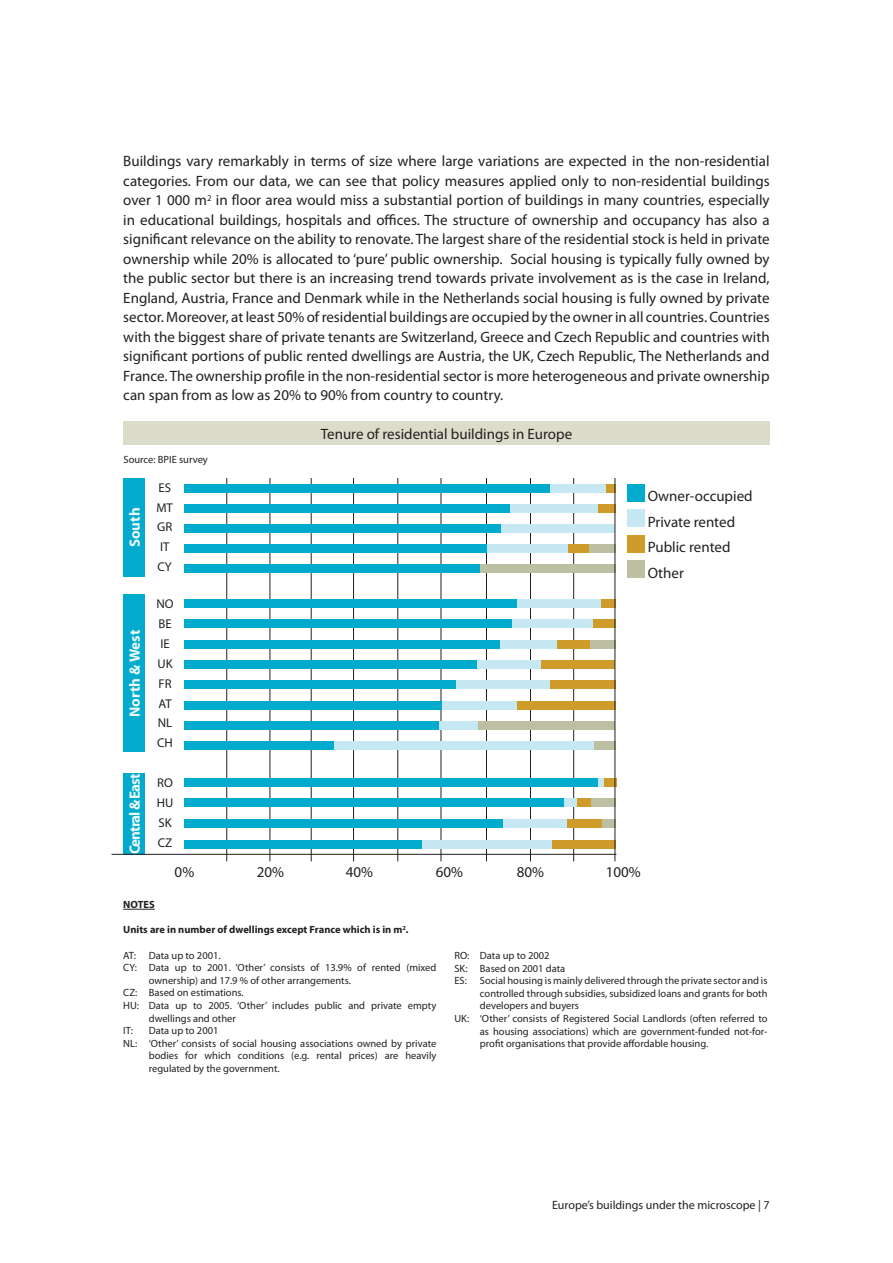
<style>
.page{position:relative;width:893px;height:1263px;background:#fff}
.page>*{position:absolute;margin:0;border:0;box-sizing:border-box;transform-origin:0 0}
.t1{font:15px/19.5px "Myriad Pro";color:#231f20;text-align:justify}
.t2{font:700 15px "Myriad Pro";letter-spacing:-.06em;color:#edf7f7}
.t3{font:700 15px "Myriad Pro";color:#edf7f7}
.t4{font:700 15px "Myriad Pro";letter-spacing:-.025em;color:#edf7f7}
.t5{font:12.75px/19.8px "Myriad Pro";color:#231f20}
.t6{font:12px "Myriad Pro";color:#231f20}
.t7{font:10.5px "Myriad Pro";color:#231f20}
.t8{font:700 10.5px "Myriad Pro";color:#231f20}
</style>
<div class="page">
<div style="left:123px;top:421px;width:647px;height:24px;background:#dbdcca"></div>
<hr style="left:123px;top:909px;width:32px;height:1px;background:#231f20">
<div style="left:627px;top:484px;width:17px;height:17px;background:#00abcd"></div>
<div style="left:627px;top:510px;width:17px;height:17px;background:#c5e8f2"></div>
<div style="left:627px;top:535px;width:17px;height:17px;background:#cf9b2a"></div>
<div style="left:627px;top:561px;width:17px;height:17px;background:#bdbfa2"></div>
<div style="left:123px;top:478px;width:22px;height:99px;background:#00abcd"></div>
<div style="left:123px;top:595px;width:22px;height:157px;background:#00abcd"></div>
<div style="left:123px;top:773px;width:22px;height:82px;background:#00abcd"></div>
<hr style="left:353px;top:478px;width:1px;height:383px;background:#231f20">
<hr style="left:226px;top:478px;width:1px;height:383px;background:#231f20">
<hr style="left:397px;top:478px;width:1px;height:383px;background:#231f20">
<hr style="left:530px;top:478px;width:1px;height:383px;background:#231f20">
<hr style="left:270px;top:478px;width:1px;height:383px;background:#231f20">
<hr style="left:441px;top:478px;width:1px;height:383px;background:#231f20">
<hr style="left:573px;top:478px;width:1px;height:383px;background:#231f20">
<hr style="left:311px;top:478px;width:1px;height:383px;background:#231f20">
<hr style="left:486px;top:478px;width:1px;height:383px;background:#231f20">
<div style="left:184px;top:484px;width:366px;height:9px;background:#00abcd"></div>
<div style="left:550px;top:484px;width:56px;height:9px;background:#c5e8f2"></div>
<div style="left:606px;top:484px;width:9px;height:9px;background:#cf9b2a"></div>
<div style="left:184px;top:504px;width:326px;height:9px;background:#00abcd"></div>
<div style="left:510px;top:504px;width:88px;height:9px;background:#c5e8f2"></div>
<div style="left:598px;top:504px;width:17px;height:9px;background:#cf9b2a"></div>
<div style="left:184px;top:619px;width:328px;height:9px;background:#00abcd"></div>
<div style="left:512px;top:619px;width:81px;height:9px;background:#c5e8f2"></div>
<div style="left:593px;top:619px;width:22px;height:9px;background:#cf9b2a"></div>
<div style="left:184px;top:660px;width:293px;height:8px;background:#00abcd"></div>
<div style="left:477px;top:660px;width:64px;height:8px;background:#c5e8f2"></div>
<div style="left:541px;top:660px;width:74px;height:8px;background:#cf9b2a"></div>
<div style="left:184px;top:681px;width:272px;height:8px;background:#00abcd"></div>
<div style="left:456px;top:681px;width:94px;height:8px;background:#c5e8f2"></div>
<div style="left:550px;top:681px;width:65px;height:8px;background:#cf9b2a"></div>
<div style="left:184px;top:741px;width:150px;height:9px;background:#00abcd"></div>
<div style="left:334px;top:741px;width:260px;height:9px;background:#c5e8f2"></div>
<div style="left:594px;top:741px;width:21px;height:9px;background:#bdbfa2"></div>
<div style="left:184px;top:701px;width:258px;height:8px;background:#00abcd"></div>
<div style="left:442px;top:701px;width:75px;height:8px;background:#c5e8f2"></div>
<div style="left:517px;top:701px;width:98px;height:8px;background:#cf9b2a"></div>
<div style="left:184px;top:721px;width:255px;height:9px;background:#00abcd"></div>
<div style="left:439px;top:721px;width:39px;height:9px;background:#c5e8f2"></div>
<div style="left:478px;top:721px;width:137px;height:9px;background:#bdbfa2"></div>
<div style="left:184px;top:840px;width:238px;height:9px;background:#00abcd"></div>
<div style="left:422px;top:840px;width:130px;height:9px;background:#c5e8f2"></div>
<div style="left:552px;top:840px;width:63px;height:9px;background:#cf9b2a"></div>
<div style="left:184px;top:544px;width:303px;height:9px;background:#00abcd"></div>
<div style="left:487px;top:544px;width:81px;height:9px;background:#c5e8f2"></div>
<div style="left:568px;top:544px;width:21px;height:9px;background:#cf9b2a"></div>
<div style="left:589px;top:544px;width:26px;height:9px;background:#bdbfa2"></div>
<div style="left:184px;top:564px;width:296px;height:9px;background:#00abcd"></div>
<div style="left:480px;top:564px;width:135px;height:9px;background:#bdbfa2"></div>
<div style="left:184px;top:524px;width:317px;height:9px;background:#00abcd"></div>
<div style="left:501px;top:524px;width:114px;height:9px;background:#c5e8f2"></div>
<div style="left:184px;top:600px;width:333px;height:8px;background:#00abcd"></div>
<div style="left:517px;top:600px;width:84px;height:8px;background:#c5e8f2"></div>
<div style="left:601px;top:600px;width:14px;height:8px;background:#cf9b2a"></div>
<div style="left:184px;top:640px;width:317px;height:9px;background:#00abcd"></div>
<div style="left:501px;top:640px;width:57px;height:9px;background:#c5e8f2"></div>
<div style="left:558px;top:640px;width:32px;height:9px;background:#cf9b2a"></div>
<div style="left:590px;top:640px;width:25px;height:9px;background:#bdbfa2"></div>
<div style="left:184px;top:778px;width:414px;height:9px;background:#00abcd"></div>
<div style="left:598px;top:778px;width:6px;height:9px;background:#c5e8f2"></div>
<div style="left:604px;top:778px;width:12px;height:9px;background:#cf9b2a"></div>
<div style="left:184px;top:798px;width:380px;height:9px;background:#00abcd"></div>
<div style="left:564px;top:798px;width:13px;height:9px;background:#c5e8f2"></div>
<div style="left:577px;top:798px;width:14px;height:9px;background:#cf9b2a"></div>
<div style="left:591px;top:798px;width:24px;height:9px;background:#bdbfa2"></div>
<div style="left:184px;top:819px;width:319px;height:8px;background:#00abcd"></div>
<div style="left:503px;top:819px;width:64px;height:8px;background:#c5e8f2"></div>
<div style="left:567px;top:819px;width:35px;height:8px;background:#cf9b2a"></div>
<div style="left:602px;top:819px;width:13px;height:8px;background:#bdbfa2"></div>
<hr style="left:615px;top:478px;width:1px;height:383px;background:#231f20">
<hr style="left:112px;top:854px;width:504px;height:1px;background:#231f20">
<p class="t1" style="left:123px;top:151px;width:648px">Buildings vary remarkably in terms of size where large variations are expected in the non-residential categories. From our data, we can see that policy measures applied only to non-residential buildings over 1 000 m<sup>2</sup> in floor area would miss a substantial portion of buildings in many countries, especially in educational buildings, hospitals and offices. The structure of ownership and occupancy has also a significant relevance on the ability to renovate. The largest share of the residential stock is held in private ownership while 20% is allocated to ‘pure’ public ownership. Social housing is typically fully owned by the public sector but there is an increasing trend towards private involvement as is the case in Ireland, England, Austria, France and Denmark while in the Netherlands social housing is fully owned by private sector. Moreover, at least 50% of residential buildings are occupied by the owner in all countries. Countries with the biggest share of private tenants are Switzerland, Greece and Czech Republic and countries with significant portions of public rented dwellings are Austria, the UK, Czech Republic, The Netherlands and France. The ownership profile in the non-residential sector is more heterogeneous and private ownership can span from as low as 20% to 90% from country to country.</p>
<p class="t1" style="left:321px;top:423px;width:253px">Tenure of residential buildings in Europe</p>
<p class="t7" style="left:123px;top:453px;width:86px">Source: BPIE survey</p>
<p class="t4" style="left:125px;top:547px;width:41px;rotate:-90deg">South</p>
<p class="t3" style="left:125px;top:717px;width:89px;rotate:-90deg">North &amp; West</p>
<p class="t2" style="left:125px;top:854px;width:82px;rotate:-90deg">Central &amp; East</p>
<p class="t5" style="left:156px;top:477px;width:18px">ES<br>MT<br>GR<br>IT<br>CY</p>
<p class="t5" style="left:156px;top:594px;width:19px">NO<br>BE<br>IE<br>UK<br>FR<br>AT<br>NL<br>CH</p>
<p class="t5" style="left:157px;top:773px;width:18px">RO<br>HU<br>SK<br>CZ</p>
<p class="t1" style="left:648px;top:483px;width:106px;line-height:25.5px;text-align:left">Owner-occupied<br>Private rented<br>Public rented<br>Other</p>
<p class="t1" style="left:175px;top:862px;width:21px">0%</p>
<p class="t1" style="left:257px;top:862px;width:29px">20%</p>
<p class="t1" style="left:346px;top:862px;width:29px">40%</p>
<p class="t1" style="left:436px;top:862px;width:29px">60%</p>
<p class="t1" style="left:517px;top:862px;width:29px">80%</p>
<p class="t1" style="left:606px;top:862px;width:36px">100%</p>
<p class="t8" style="left:123px;top:898px;width:33px">NOTES</p>
<p class="t8" style="left:123px;top:923px;width:287px">Units are in number of dwellings except France which is in m<sup>2</sup>.</p>
<p class="t7" style="left:123px;top:948px;width:99px">AT: Data up to 2001.</p>
<p class="t7" style="left:123px;top:961px;width:315px">CY: Data up to 2001. ‘Other’ consists of 13.9% of rented (mixed</p>
<p class="t7" style="left:149px;top:974px;width:204px">ownership) and 17.9 % of other arrangements.</p>
<p class="t7" style="left:123px;top:986px;width:122px">CZ: Based on estimations.</p>
<p class="t7" style="left:123px;top:999px;width:315px">HU: Data up to 2005. ‘Other’ includes public and private empty</p>
<p class="t7" style="left:149px;top:1011px;width:89px">dwellings and other</p>
<p class="t7" style="left:123px;top:1024px;width:11px">IT:</p>
<p class="t7" style="left:149px;top:1024px;width:71px">Data up to 2001</p>
<p class="t7" style="left:123px;top:1037px;width:315px">NL: ‘Other’ consists of social housing associations owned by private</p>
<p class="t7" style="left:149px;top:1049px;width:289px">bodies for which conditions (e.g. rental prices) are heavily</p>
<p class="t7" style="left:149px;top:1062px;width:132px">regulated by the government.</p>
<p class="t7" style="left:454px;top:949px;width:97px">RO: Data up to 2002</p>
<p class="t7" style="left:454px;top:961px;width:112px">SK: Based on 2001 data</p>
<p class="t7" style="left:454px;top:974px;width:315px">ES: Social housing is mainly delivered through the private sector and is</p>
<p class="t7" style="left:480px;top:987px;width:289px">controlled through subsidies, subsidized loans and grants for both</p>
<p class="t7" style="left:480px;top:999px;width:101px">developers and buyers</p>
<p class="t7" style="left:454px;top:1012px;width:315px">UK: ‘Other’ consists of Registered Social Landlords (often referred to</p>
<p class="t7" style="left:480px;top:1024px;width:289px">as housing associations) which are government-funded not-for-</p>
<p class="t7" style="left:480px;top:1037px;width:230px">profit organisations that provide affordable housing.</p>
<p class="t6" style="left:552px;top:1197px;width:219px">Europe’s buildings under the microscope | 7</p>
</div>
